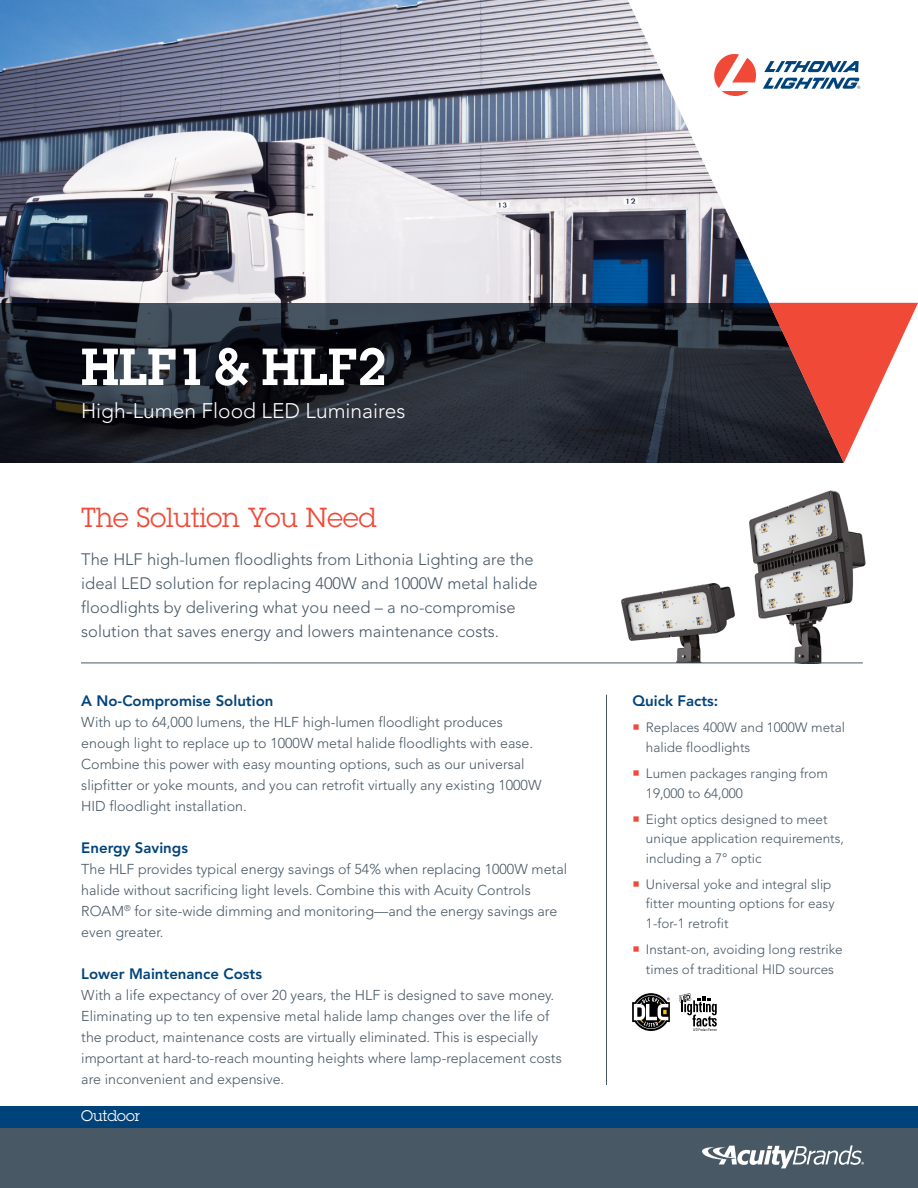
<style>
.page{position:relative;width:918px;height:1188px;background:#fff}
.page>*{position:absolute;margin:0;border:0;box-sizing:border-box;transform-origin:0 0}
.t1{font:600 51px "Lubalin Graph Std";color:#fff}
.t2{font:27px "Lubalin Graph Std";color:#f04937}
.t3{font:300 21px "Avenir LT Std";color:#fff}
.t4{font:300 16.5px/24px "Avenir LT Std";color:#485865}
.t5{font:800 15px "Avenir LT Std";color:#00437b}
.t6{font:15px "Lubalin Graph Std";color:#fff}
.t7{font:300 14.25px/21px "Avenir LT Std";color:#485865}
.t8{font:300 13.5px/19.5px "Avenir LT Std";color:#485865}
</style>
<div class="page">
<div style="left:0;top:1126px;width:918px;height:62px;background:#485865"></div>
<img style="left:0;top:0;width:628px;height:303px">
<svg style="left:0;top:303px;width:628px;height:160px;background:#21262f"></svg>
<svg style="left:628px;top:1px;width:290px;height:462px"></svg>
<svg style="left:769px;top:303px;width:149px;height:160px"></svg>
<div style="left:0;top:1106px;width:918px;height:22px;background:#00437b"></div>
<hr style="left:606px;top:695px;width:1px;height:390px;background:#485865">
<svg style="left:702px;top:1145px;width:162px;height:23px"></svg>
<img style="left:616px;top:583px;width:120px;height:80px">
<img style="left:736px;top:490px;width:130px;height:173px">
<hr style="left:81px;top:663px;width:782px;height:1px;background:#485865">
<svg style="left:632px;top:993px;width:38px;height:38px"></svg>
<svg style="left:679px;top:993px;width:38px;height:38px"></svg>
<svg style="left:714px;top:54px;width:146px;height:42px"></svg>
<h1 class="t1" style="left:81px;top:333px;width:307px">HLF1 &amp; HLF2</h1>
<h3 class="t3" style="left:81px;top:398px;width:326px">High-Lumen Flood LED Luminaires</h3>
<h2 class="t2" style="left:81px;top:501px;width:297px">The Solution You Need</h2>
<p class="t4" style="left:81px;top:547px;width:458px">The HLF high-lumen floodlights from Lithonia Lighting are the ideal LED solution for replacing 400W and 1000W metal halide floodlights by delivering what you need – a no-compromise solution that saves energy and lowers maintenance costs.</p>
<p class="t5" style="left:81px;top:692px;width:194px">A No-Compromise Solution</p>
<p class="t7" style="left:81px;top:712px;width:462px">With up to 64,000 lumens, the HLF high-lumen floodlight produces enough light to replace up to 1000W metal halide floodlights with ease.<br>Combine this power with easy mounting options, such as our universal slipfitter or yoke mounts, and you can retrofit virtually any existing 1000W HID floodlight installation.</p>
<p class="t5" style="left:81px;top:839px;width:108px">Energy Savings</p>
<p class="t7" style="left:81px;top:859px;width:487px">The HLF provides typical energy savings of 54% when replacing 1000W metal halide without sacrificing light levels. Combine this with Acuity Controls ROAM<sup>®</sup> for site-wide dimming and monitoring—and the energy savings are even greater.</p>
<p class="t5" style="left:81px;top:965px;width:182px">Lower Maintenance Costs</p>
<p class="t7" style="left:81px;top:985px;width:482px">With a life expectancy of over 20 years, the HLF is designed to save money.<br>Eliminating up to ten expensive metal halide lamp changes over the life of the product, maintenance costs are virtually eliminated. This is especially important at hard-to-reach mounting heights where lamp-replacement costs are inconvenient and expensive.</p>
<p class="t6" style="left:81px;top:1106px;width:61px">Outdoor</p>
<p class="t5" style="left:632px;top:692px;width:87px">Quick Facts:</p>
<p class="t8" style="left:646px;top:718px;width:200px">Replaces 400W and 1000W metal halide floodlights</p>
<p class="t8" style="left:646px;top:764px;width:184px">Lumen packages ranging from<br>19,000 to 64,000</p>
<p class="t8" style="left:646px;top:809px;width:200px">Eight optics designed to meet unique application requirements, including a 7° optic</p>
<p class="t8" style="left:646px;top:875px;width:190px">Universal yoke and integral slip fitter mounting options for easy<br>1-for-1 retrofit</p>
<p class="t8" style="left:646px;top:940px;width:198px">Instant-on, avoiding long restrike times of traditional HID sources</p>
</div>
